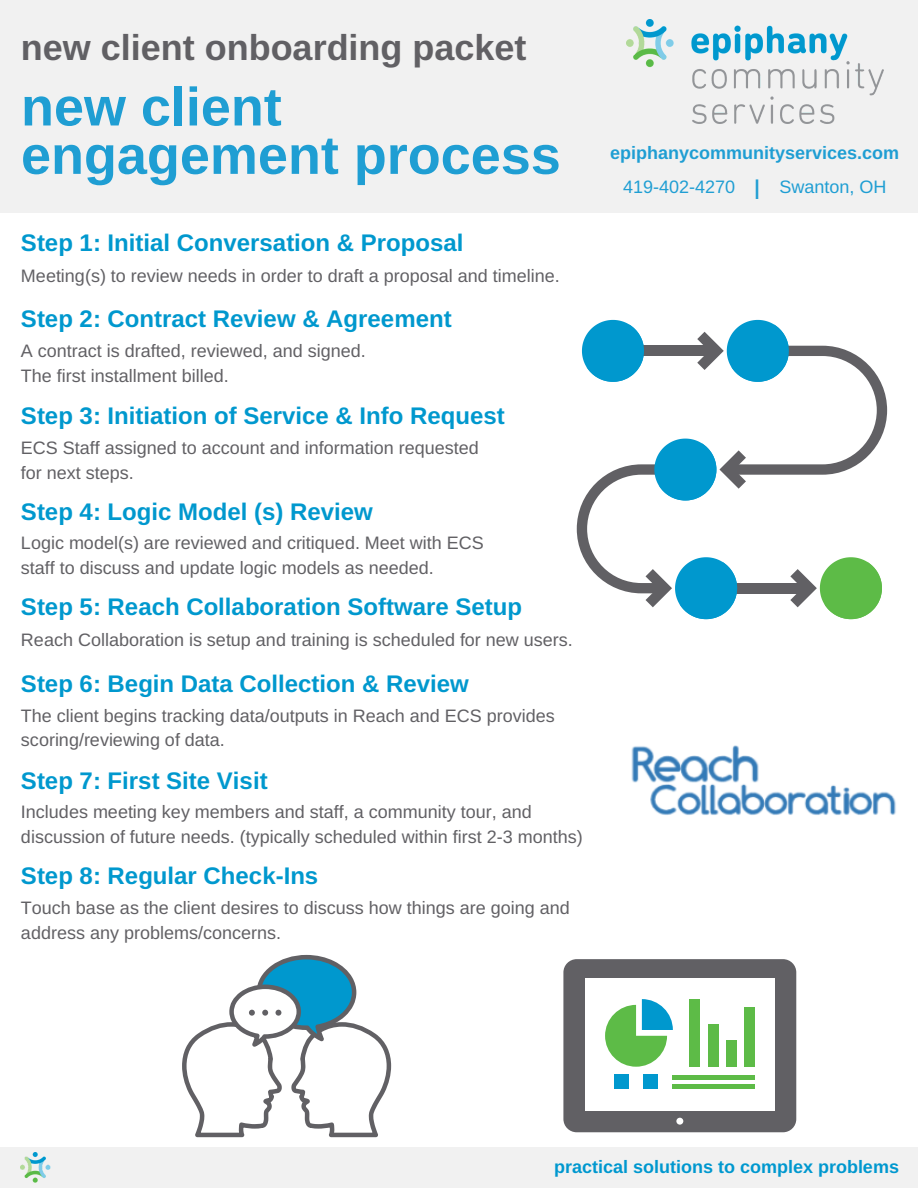
<style>
.page{position:relative;width:918px;height:1188px;background:#fff}
.page>*{position:absolute;margin:0;border:0;box-sizing:border-box;transform-origin:0 0}
.t1{font:700 54px/48.3px "Arimo";color:#1f9ed3}
.t2{font:700 36px "Arimo";color:#616064}
.t3{font:27px "Arimo";color:#1f9ed3}
.t4{font:700 24px "Arimo";color:#0098ce}
.t5{font:18px/24.8px "Arimo";color:#616064}
.t6{font:700 18px "Arimo";color:#0098cf}
.t7{font:700 18px "Arimo";color:#1f9ed3}
.t8{font:18px "Arimo";color:#1f9ed3}
</style>
<div class="page">
<div style="left:0;top:0;width:918px;height:213px;background:#f1f1f1"></div>
<img style="left:626px;top:20px;width:258px;height:103px">
<div style="left:0;top:1148px;width:918px;height:40px;background:#f1f1f1"></div>
<img style="left:21px;top:1152px;width:30px;height:31px">
<svg style="left:577px;top:320px;width:310px;height:299px"></svg>
<div style="left:563px;top:959px;width:233px;height:173px;background:#616064;border-radius:13px"></div>
<div style="left:585px;top:978px;width:189px;height:132px;background:#fff"></div>
<div style="left:676px;top:1118px;width:7px;height:7px;background:#fff;border-radius:50%"></div>
<svg style="left:605px;top:999px;width:68px;height:68px"></svg>
<div style="left:690px;top:999px;width:10px;height:68px;background:#5dbb47"></div>
<div style="left:708px;top:1025px;width:10px;height:42px;background:#5dbb47"></div>
<div style="left:726px;top:1040px;width:11px;height:27px;background:#5dbb47"></div>
<div style="left:744px;top:1007px;width:11px;height:60px;background:#5dbb47"></div>
<div style="left:673px;top:1075px;width:82px;height:5px;background:#5dbb47"></div>
<div style="left:673px;top:1084px;width:82px;height:5px;background:#5dbb47"></div>
<div style="left:643px;top:1075px;width:14px;height:14px;background:#0098ce"></div>
<div style="left:615px;top:1075px;width:14px;height:14px;background:#0098ce"></div>
<svg style="left:182px;top:955px;width:210px;height:182px"></svg>
<img style="left:631px;top:745px;width:265px;height:70px">
<p class="t2" style="left:21px;top:27px;width:507px">new client onboarding packet</p>
<p class="t1" style="left:21px;top:83px;width:541px">new client engagement process</p>
<p class="t4" style="left:21px;top:229px;width:444px">Step 1: Initial Conversation &amp; Proposal</p>
<p class="t5" style="left:21px;top:263px;width:540px">Meeting(s) to review needs in order to draft a proposal and timeline.</p>
<p class="t4" style="left:21px;top:306px;width:432px">Step 2: Contract Review &amp; Agreement</p>
<p class="t5" style="left:21px;top:338px;width:346px">A contract is drafted, reviewed, and signed.</p>
<p class="t5" style="left:21px;top:363px;width:209px">The first installment billed.</p>
<p class="t4" style="left:21px;top:402px;width:485px">Step 3: Initiation of Service &amp; Info Request</p>
<p class="t5" style="left:21px;top:435px;width:459px">ECS Staff assigned to account and information requested for next steps.</p>
<p class="t4" style="left:21px;top:498px;width:353px">Step 4: Logic Model (s) Review</p>
<p class="t5" style="left:21px;top:531px;width:464px">Logic model(s) are reviewed and critiqued. Meet with ECS staff to discuss and update logic models as needed.</p>
<p class="t4" style="left:21px;top:594px;width:503px">Step 5: Reach Collaboration Software Setup</p>
<p class="t5" style="left:21px;top:628px;width:553px">Reach Collaboration is setup and training is scheduled for new users.</p>
<p class="t4" style="left:21px;top:670px;width:449px">Step 6: Begin Data Collection &amp; Review</p>
<p class="t5" style="left:21px;top:703px;width:535px">The client begins tracking data/outputs in Reach and ECS provides scoring/reviewing of data.</p>
<p class="t4" style="left:21px;top:767px;width:248px">Step 7: First Site Visit</p>
<p class="t5" style="left:21px;top:800px;width:512px">Includes meeting key members and staff, a community tour, and</p>
<p class="t5" style="left:21px;top:824px;width:563px">discussion of future needs. (typically scheduled within first 2-3 months)</p>
<p class="t4" style="left:21px;top:862px;width:299px">Step 8: Regular Check-Ins</p>
<p class="t5" style="left:21px;top:895px;width:550px">Touch base as the client desires to discuss how things are going and address any problems/concerns.</p>
<p class="t7" style="left:610px;top:143px;width:290px">epiphanycommunityservices.com</p>
<p class="t8" style="left:623px;top:176px;width:114px">419-402-4270</p>
<p class="t3" style="left:754px;top:174px;width:7px">l</p>
<p class="t8" style="left:779px;top:176px;width:108px">Swanton, OH</p>
<p class="t6" style="left:554px;top:1157px;width:346px">practical solutions to complex problems</p>
</div>
